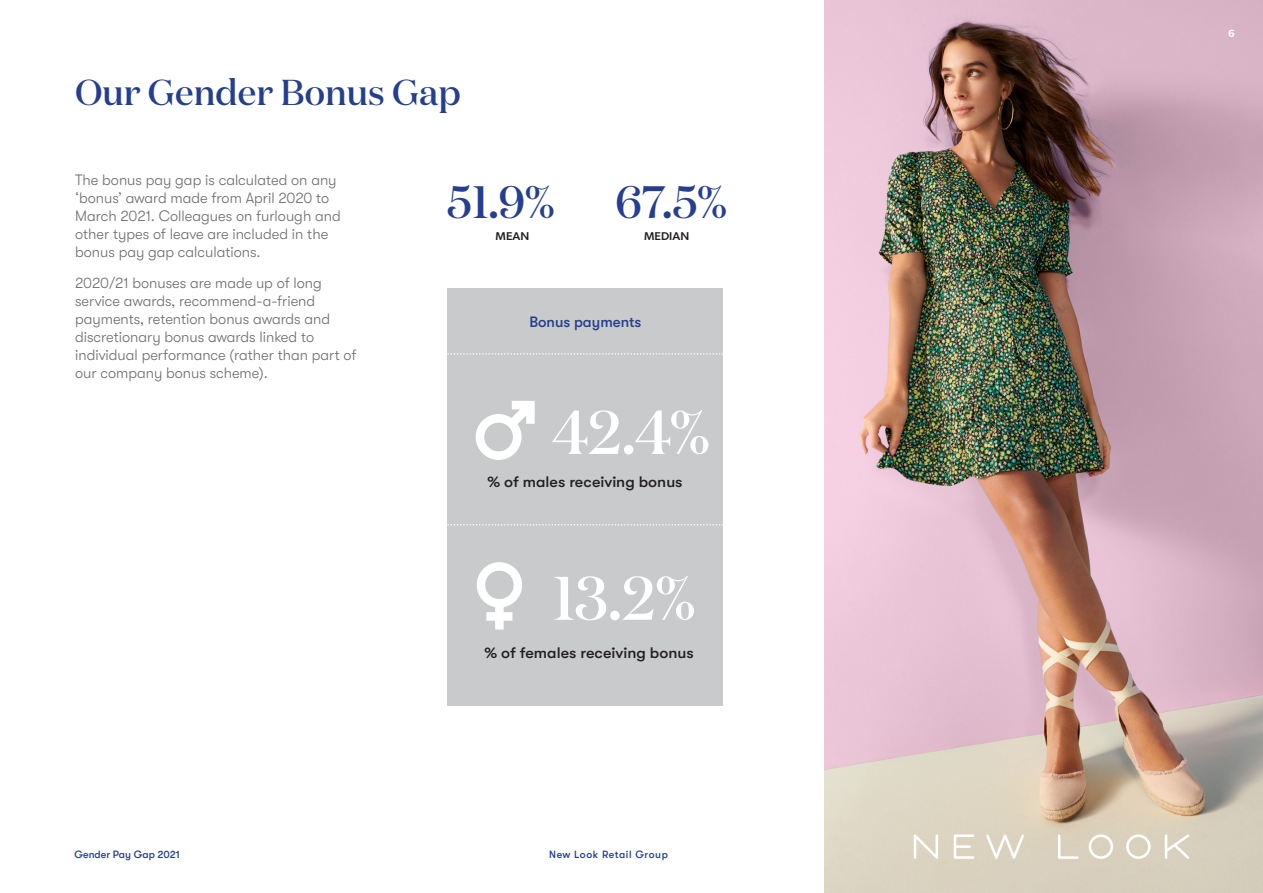
<style>
.page{position:relative;width:1263px;height:893px;background:#fff}
.page>*{position:absolute;margin:0;border:0;box-sizing:border-box;transform-origin:0 0}
.t1{font:500 61.2px "Domaine Display";color:#fff}
.t2{font:500 45.3px "Domaine Display";color:#253f8e}
.t3{font:500 36px "Domaine Display";color:#253f8e}
.Body_copy{font:500 15.3px "GT Walsheim Pro";color:#231f20;scale:1.05 1}
.body_2021{font:300 15px/18px "GT Walsheim Pro";color:#6c6d70}
.Sub_2021{font:500 15px "GT Walsheim Pro";color:#253f8e}
.Body_copy-2{font:500 11.4px "Gibson";color:#231f20;scale:1.05 1}
.t4{font:500 10.5px "GT Walsheim Pro";letter-spacing:.05em;color:#253f8e}
.t5{font:500 10.5px "GT Walsheim Pro";color:#253f8e}
.t6{font:600 10.5px "Gibson";color:#fff}
</style>
<div class="page">
<div style="left:448px;top:288px;width:275px;height:418px;background:#c9cacc"></div>
<img style="left:825px;top:0;width:438px;height:893px">
<svg style="left:954px;top:834px;width:20px;height:25px"></svg>
<svg style="left:986px;top:834px;width:38px;height:25px"></svg>
<svg style="left:914px;top:834px;width:24px;height:25px"></svg>
<svg style="left:1089px;top:834px;width:24px;height:25px"></svg>
<svg style="left:1165px;top:834px;width:24px;height:25px"></svg>
<svg style="left:1126px;top:834px;width:24px;height:25px"></svg>
<svg style="left:1058px;top:834px;width:21px;height:25px"></svg>
<svg style="left:476px;top:401px;width:59px;height:59px"></svg>
<svg style="left:476px;top:562px;width:46px;height:67px"></svg>
<svg style="left:447px;top:524px;width:276px;height:1px"></svg>
<svg style="left:447px;top:353px;width:276px;height:2px"></svg>
<p class="t3" style="left:75px;top:69px;width:387px">Our Gender Bonus Gap</p>
<p class="body_2021" style="left:75px;top:171px;width:267px">The bonus pay gap is calculated on any ‘bonus’ award made from April 2020 to March 2021. Colleagues on furlough and other types of leave are included in the bonus pay gap calculations.</p>
<p class="body_2021" style="left:75px;top:274px;width:283px">2020/21 bonuses are made up of long service awards, recommend-a-friend payments, retention bonus awards and discretionary bonus awards linked to individual performance (rather than part of our company bonus scheme).</p>
<p class="t2" style="left:448px;top:174px;width:108px">51.9%</p>
<p class="t2" style="left:615px;top:174px;width:113px">67.5%</p>
<p class="Body_copy-2" style="left:496px;top:230px;width:34px">MEAN</p>
<p class="Body_copy-2" style="left:644px;top:230px;width:44px">MEDIAN</p>
<p class="Sub_2021" style="left:529px;top:313px;width:113px">Bonus payments</p>
<p class="t1" style="left:552px;top:394px;width:159px">42.4%</p>
<p class="Body_copy" style="left:487px;top:473px;width:187px">% of males receiving bonus</p>
<p class="t1" style="left:553px;top:560px;width:144px">13.2%</p>
<p class="Body_copy" style="left:485px;top:644px;width:201px">% of females receiving bonus</p>
<p class="t5" style="left:74px;top:848px;width:107px">Gender Pay Gap 2021</p>
<p class="t4" style="left:549px;top:849px;width:120px">New Look Retail Group</p>
<p class="t6" style="left:1228px;top:27px;width:8px">6</p>
</div>
